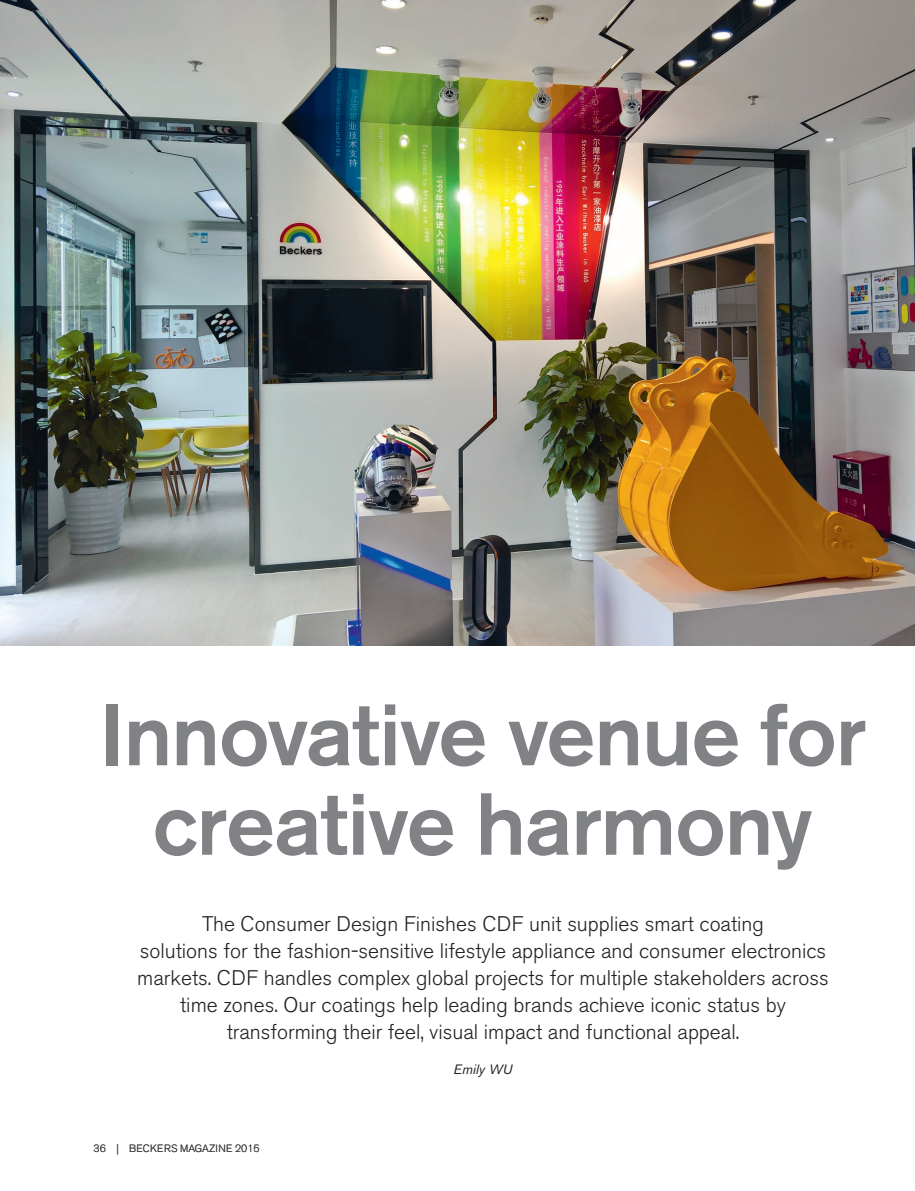
<style>
.page{position:relative;width:915px;height:1191px;background:#fff}
.page>*{position:absolute;margin:0;border:0;box-sizing:border-box;transform-origin:0 0}
.t1{font:500 87px/89.4px "Akzidenz Grotesk BE";letter-spacing:-.015em;color:#808285;text-align:center}
.t2{font:300 21px/27px "Akzidenz Grotesk BE";color:#231f20;text-align:center}
.t3{font:italic 13.5px "Akzidenz Grotesk BE";color:#231f20}
.t4{font:300 10.5px "Akzidenz Grotesk BE";letter-spacing:.015em;color:#3e3e3f}
</style>
<div class="page">
<img style="left:0;top:0;width:914px;height:645px">
<h1 class="t1" style="left:99px;top:689px;width:768px">Innovative venue for creative harmony</h1>
<p class="t2" style="left:137px;top:911px;width:692px">The Consumer Design Finishes CDF unit supplies smart coating<br>solutions for the fashion-sensitive lifestyle appliance and consumer electronics markets. CDF handles complex global projects for multiple stakeholders across time zones. Our coatings help leading brands achieve iconic status by transforming their feel, visual impact and functional appeal.</p>
<p class="t3" style="left:453px;top:1060px;width:60px">Emily WU</p>
<p class="t4" style="left:94px;top:1142px;width:27px">36 |</p>
<p class="t4" style="left:253px;top:1142px;width:8px">6</p>
<p class="t4" style="left:129px;top:1142px;width:132px">BECKERS MAGAZINE 2015</p>
</div>
